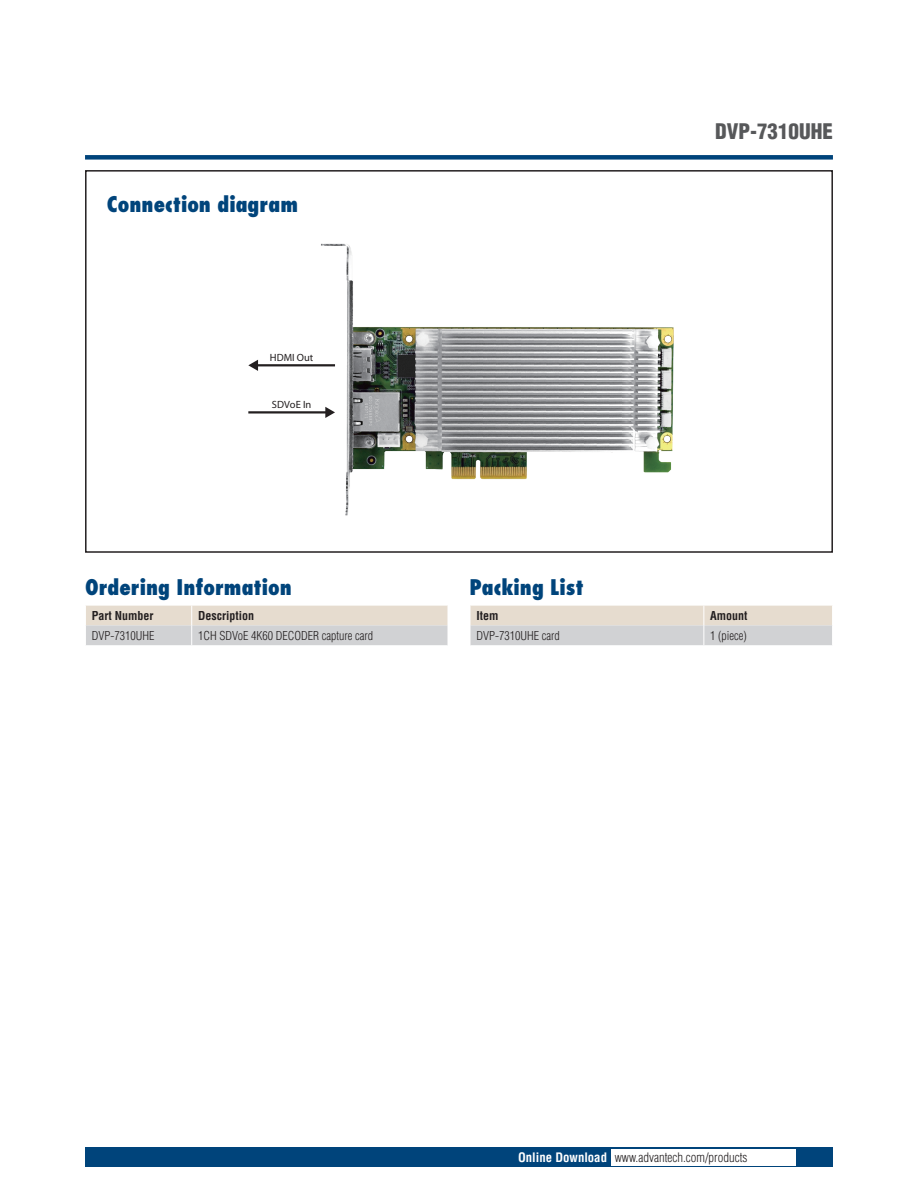
<style>
.page{position:relative;width:918px;height:1188px;background:#fff}
.page>*{position:absolute;margin:0;border:0;box-sizing:border-box;transform-origin:0 0}
.t1{font:800 condensed 21px "Futura";color:#00447b}
.t2{font:900 condensed 21px "Helvetica";color:#57585a}
.t3{font:300 condensed 12.75px "Helvetica";color:#231f20}
.t4{font:300 condensed 12px "Helvetica";color:#231f20}
.t5{font:700 condensed 12px "Helvetica";color:#231f20}
.t6{font:10.5px "Myriad Pro";color:#231f20}
.s1{font-weight:700;color:#fff}
</style>
<div class="page">
<div style="left:85px;top:155px;width:748px;height:5px;background:#00447b"></div>
<div style="left:85px;top:1147px;width:748px;height:20px;background:#00447b"></div>
<div style="left:611px;top:1149px;width:184px;height:16px;background:#fff"></div>
<svg style="left:470px;top:606px;width:362px;height:39px;background:#dbd7d1"></svg>
<div style="left:85px;top:170px;width:748px;height:383px;border:2px solid #231f20"></div>
<svg style="left:86px;top:606px;width:362px;height:39px;background:#dbd7d1"></svg>
<img style="left:314px;top:243px;width:360px;height:273px">
<hr style="left:256px;top:364px;width:79px;height:2px;background:#231f20">
<svg style="left:248px;top:360px;width:10px;height:11px"></svg>
<hr style="left:248px;top:411px;width:79px;height:3px;background:#231f20">
<svg style="left:325px;top:407px;width:10px;height:11px"></svg>
<h1 class="t1" style="left:107px;top:191px;width:193px">Connection diagram</h1>
<p class="t6" style="left:270px;top:351px;width:45px">HDMI Out</p>
<p class="t6" style="left:272px;top:398px;width:41px">SDVoE In</p>
<h1 class="t1" style="left:85px;top:574px;width:208px">Ordering Information</h1>
<p class="t5" style="left:92px;top:608px;width:63px">Part Number</p>
<p class="t5" style="left:198px;top:608px;width:57px">Description</p>
<p class="t4" style="left:92px;top:628px;width:64px">DVP-7310UHE</p>
<p class="t4" style="left:198px;top:628px;width:177px">1CH SDVoE 4K60 DECODER capture card</p>
<h1 class="t2" style="left:715px;top:118px;width:119px">DVP-7310UHE</h1>
<h1 class="t1" style="left:470px;top:574px;width:116px">Packing List</h1>
<p class="t5" style="left:476px;top:608px;width:24px">Item</p>
<p class="t5" style="left:710px;top:608px;width:39px">Amount</p>
<p class="t4" style="left:476px;top:628px;width:85px">DVP-7310UHE card</p>
<p class="t4" style="left:710px;top:628px;width:38px">1 (piece)</p>
<p class="t3" style="left:518px;top:1149px;width:231px"><span class="s1">Online Download</span> www.advantech.com/products</p>
</div>
